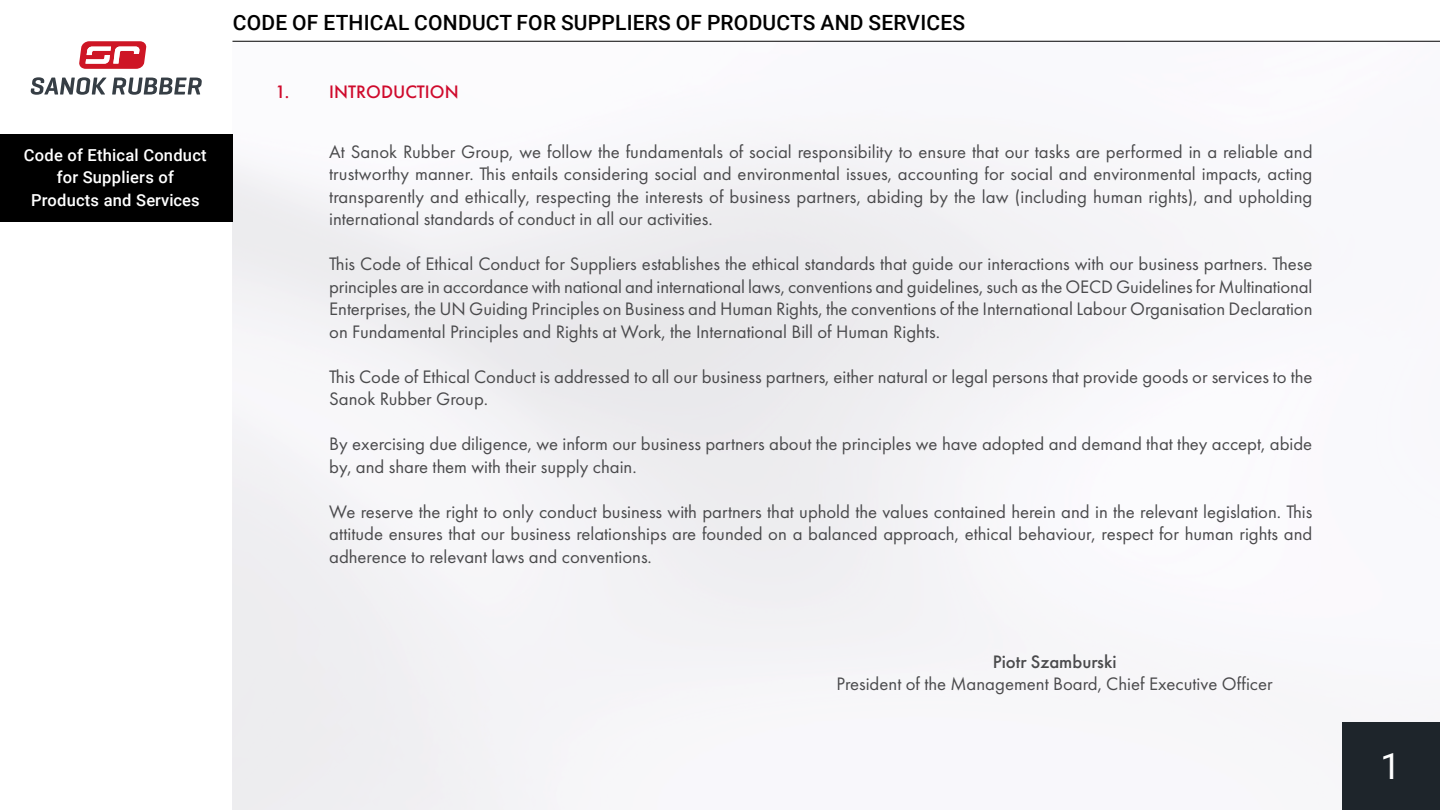
<style>
.page{position:relative;width:1440px;height:810px;background:#fff}
.page>*{position:absolute;margin:0;border:0;box-sizing:border-box;transform-origin:0 0}
.t1{font:36px "Roboto";color:#fff}
.t2{font:500 21px "Roboto";letter-spacing:.01em;color:#000}
.t3{font:18.75px "Futura PT";color:#4a4a4c}
.t4{font:500 18.75px "Futura PT";color:#4a4a4c}
.t5{font:500 18.75px "Futura PT";color:#cf0a2c}
.t6{font:500 16.5px "Roboto";letter-spacing:.015em;color:#fff}
</style>
<div class="page">
<img style="left:232px;top:134px;width:970px;height:676px">
<svg style="left:31px;top:77px;width:171px;height:18px"></svg>
<svg style="left:79px;top:41px;width:68px;height:28px"></svg>
<hr style="left:232px;top:41px;width:1208px;height:1px;background:#000">
<div style="left:1342px;top:722px;width:98px;height:88px;background:#1e252b"></div>
<div style="left:0;top:134px;width:232px;height:88px;background:#000"></div>
<p class="t6" style="left:24px;top:143px;width:184px">Code of Ethical Conduct</p>
<p class="t6" style="left:57px;top:166px;width:119px">for Suppliers of</p>
<p class="t6" style="left:31px;top:188px;width:170px">Products and Services</p>
<p class="t2" style="left:233px;top:8px;width:734px">CODE OF ETHICAL CONDUCT FOR SUPPLIERS OF PRODUCTS AND SERVICES</p>
<p class="t5" style="left:275px;top:83px;width:185px">1. INTRODUCTION</p>
<p class="t3" style="left:329px;top:143px;width:985px">At Sanok Rubber Group, we follow the fundamentals of social responsibility to ensure that our tasks are performed in a reliable and</p>
<p class="t3" style="left:329px;top:166px;width:985px">trustworthy manner. This entails considering social and environmental issues, accounting for social and environmental impacts, acting</p>
<p class="t3" style="left:329px;top:188px;width:985px">transparently and ethically, respecting the interests of business partners, abiding by the law (including human rights), and upholding</p>
<p class="t3" style="left:329px;top:211px;width:385px">international standards of conduct in all our activities.</p>
<p class="t3" style="left:329px;top:256px;width:985px">This Code of Ethical Conduct for Suppliers establishes the ethical standards that guide our interactions with our business partners. These</p>
<p class="t3" style="left:329px;top:278px;width:985px">principles are in accordance with national and international laws, conventions and guidelines, such as the OECD Guidelines for Multinational</p>
<p class="t3" style="left:329px;top:301px;width:985px">Enterprises, the UN Guiding Principles on Business and Human Rights, the conventions of the International Labour Organisation Declaration</p>
<p class="t3" style="left:329px;top:323px;width:612px">on Fundamental Principles and Rights at Work, the International Bill of Human Rights.</p>
<p class="t3" style="left:329px;top:368px;width:985px">This Code of Ethical Conduct is addressed to all our business partners, either natural or legal persons that provide goods or services to the</p>
<p class="t3" style="left:329px;top:391px;width:160px">Sanok Rubber Group.</p>
<p class="t3" style="left:329px;top:436px;width:985px">By exercising due diligence, we inform our business partners about the principles we have adopted and demand that they accept, abide</p>
<p class="t3" style="left:329px;top:458px;width:309px">by, and share them with their supply chain.</p>
<p class="t3" style="left:329px;top:503px;width:985px">We reserve the right to only conduct business with partners that uphold the values contained herein and in the relevant legislation. This</p>
<p class="t3" style="left:329px;top:526px;width:985px">attitude ensures that our business relationships are founded on a balanced approach, ethical behaviour, respect for human rights and</p>
<p class="t3" style="left:329px;top:548px;width:324px">adherence to relevant laws and conventions.</p>
<p class="t4" style="left:993px;top:653px;width:125px">Piotr Szamburski</p>
<p class="t3" style="left:836px;top:676px;width:438px">President of the Management Board, Chief Executive Officer</p>
<p class="t1" style="left:1380px;top:741px;width:22px">1</p>
</div>
